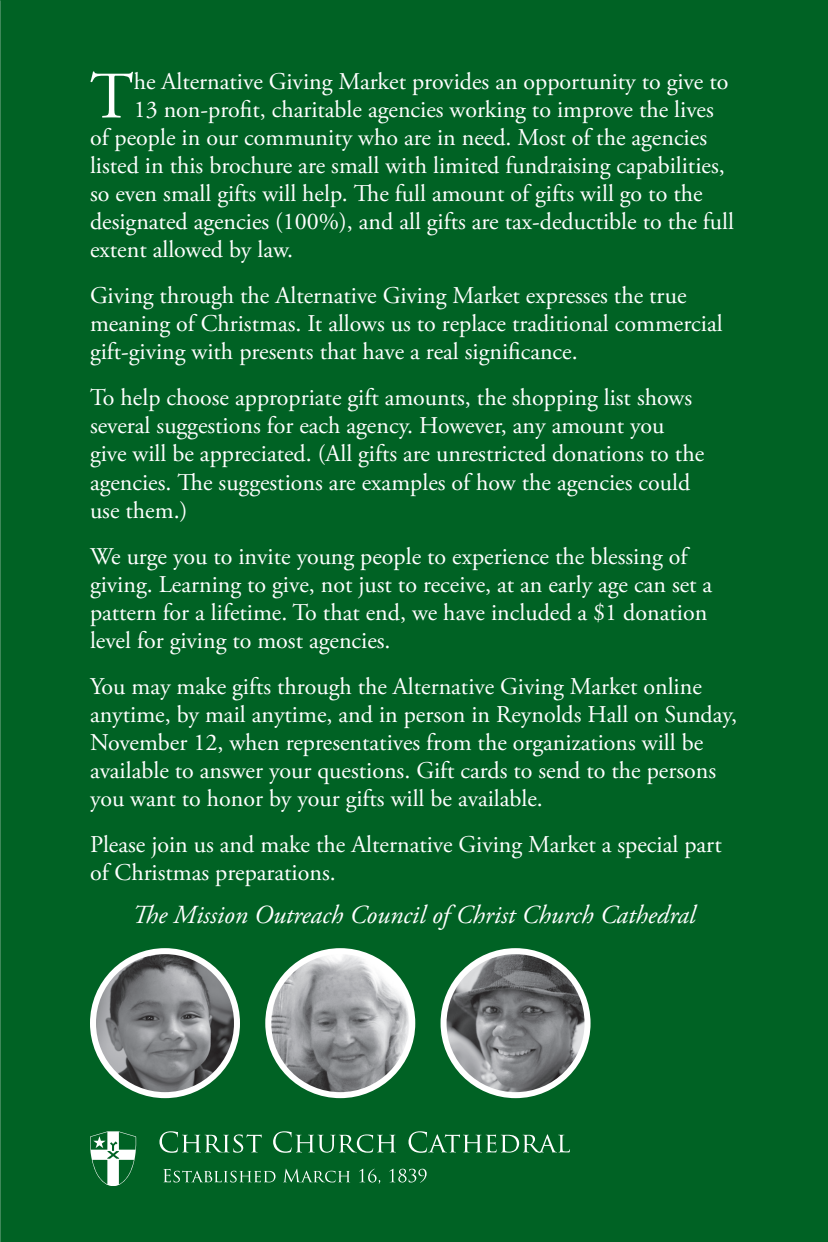
<style>
.page{position:relative;width:828px;height:1242px;background:#fff}
.page>*{position:absolute;margin:0;border:0;box-sizing:border-box;transform-origin:0 0}
.t1{font:66.2px "Adobe Garamond Pro";color:#fff}
.t2{font:italic 26px "Adobe Garamond Pro";color:#fff}
.t3{font:24px/28px "Adobe Garamond Pro";color:#fff}
</style>
<div class="page">
<div style="left:1px;top:0;width:827px;height:1242px;background:#006224"></div>
<img style="left:93px;top:951px;width:144px;height:144px;border-radius:72px">
<div style="left:90px;top:948px;width:150px;height:150px;border:6px solid #fff;border-radius:50%"></div>
<img style="left:268px;top:951px;width:144px;height:144px;border-radius:72px">
<div style="left:265px;top:948px;width:150px;height:150px;border:6px solid #fff;border-radius:50%"></div>
<img style="left:444px;top:951px;width:144px;height:144px;border-radius:72px">
<div style="left:441px;top:948px;width:150px;height:150px;border:6px solid #fff;border-radius:50%"></div>
<img style="left:0;top:0;width:1px;height:1242px">
<svg style="left:90px;top:1131px;width:46px;height:55px"></svg>
<svg style="left:159px;top:1131px;width:411px;height:53px;background:#1a723b"></svg>
<h1 class="t1" style="left:90px;top:57px;width:45px">T</h1>
<p class="t3" style="left:134px;top:69px;width:596px">he Alternative Giving Market provides an opportunity to give to</p>
<p class="t3" style="left:134px;top:97px;width:582px">13 non-profit, charitable agencies working to improve the lives</p>
<p class="t3" style="left:90px;top:125px;width:619px">of people in our community who are in need. Most of the agencies</p>
<p class="t3" style="left:90px;top:153px;width:636px">listed in this brochure are small with limited fundraising capabilities,</p>
<p class="t3" style="left:90px;top:181px;width:614px">so even small gifts will help. The full amount of gifts will go to the</p>
<p class="t3" style="left:90px;top:209px;width:646px">designated agencies (100%), and all gifts are tax-deductible to the full</p>
<p class="t3" style="left:90px;top:237px;width:205px">extent allowed by law.</p>
<p class="t3" style="left:90px;top:283px;width:634px">Giving through the Alternative Giving Market expresses the true meaning of Christmas. It allows us to replace traditional commercial gift-giving with presents that have a real significance.</p>
<p class="t3" style="left:90px;top:385px;width:616px">To help choose appropriate gift amounts, the shopping list shows several suggestions for each agency. However, any amount you give will be appreciated. (All gifts are unrestricted donations to the agencies. The suggestions are examples of how the agencies could use them.)</p>
<p class="t3" style="left:90px;top:543px;width:624px">We urge you to invite young people to experience the blessing of giving. Learning to give, not just to receive, at an early age can set a pattern for a lifetime. To that end, we have included a $1 donation level for giving to most agencies.</p>
<p class="t3" style="left:90px;top:673px;width:649px">You may make gifts through the Alternative Giving Market online anytime, by mail anytime, and in person in Reynolds Hall on Sunday, November 12, when representatives from the organizations will be available to answer your questions. Gift cards to send to the persons you want to honor by your gifts will be available.</p>
<p class="t3" style="left:90px;top:831px;width:633px">Please join us and make the Alternative Giving Market a special part of Christmas preparations.</p>
<p class="t2" style="left:132px;top:899px;width:565px">The Mission Outreach Council of Christ Church Cathedral</p>
</div>
